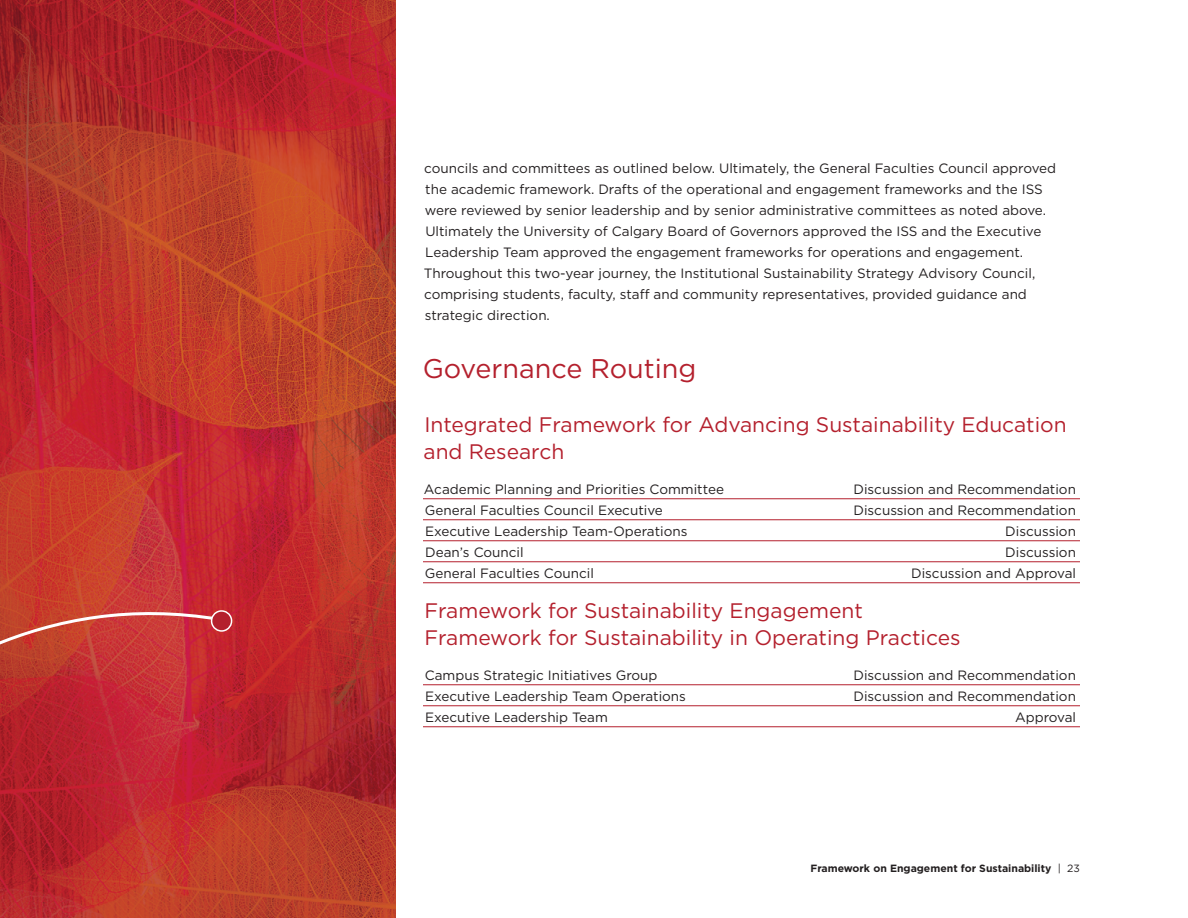
<style>
.page{position:relative;width:1188px;height:918px;background:#fff}
.page>*{position:absolute;margin:0;border:0;box-sizing:border-box;transform-origin:0 0}
.HED_2{font:27px "Gotham";color:#b4202d}
.HED_3{font:21px/27px "Gotham";color:#b4202d}
.BODY_copy{font:13.5px/21px "Gotham";color:#231f20}
.t1{font:700 10.5px "Gotham";color:#231f20}
.s1{font-weight:400}
</style>
<div class="page">
<svg style="left:0;top:0;width:396px;height:918px;background:#ba322b"></svg>
<hr style="left:423px;top:498px;width:657px;height:1px;background:#b4202d">
<hr style="left:423px;top:519px;width:657px;height:1px;background:#b4202d">
<hr style="left:423px;top:540px;width:657px;height:1px;background:#b4202d">
<hr style="left:423px;top:561px;width:657px;height:1px;background:#b4202d">
<hr style="left:423px;top:582px;width:657px;height:1px;background:#b4202d">
<hr style="left:423px;top:684px;width:657px;height:1px;background:#b4202d">
<hr style="left:423px;top:705px;width:657px;height:1px;background:#b4202d">
<hr style="left:423px;top:726px;width:657px;height:1px;background:#b4202d">
<svg style="left:0;top:590px;width:232px;height:165px;background:#c33336"></svg>
<p class="BODY_copy" style="left:424px;top:157px;width:634px">councils and committees as outlined below. Ultimately, the General Faculties Council approved the academic framework. Drafts of the operational and engagement frameworks and the ISS were reviewed by senior leadership and by senior administrative committees as noted above.<br>Ultimately the University of Calgary Board of Governors approved the ISS and the Executive Leadership Team approved the engagement frameworks for operations and engagement.<br>Throughout this two-year journey, the Institutional Sustainability Strategy Advisory Council, comprising students, faculty, staff and community representatives, provided guidance and strategic direction.</p>
<p class="HED_2" style="left:423px;top:351px;width:275px">Governance Routing</p>
<p class="HED_3" style="left:424px;top:411px;width:645px">Integrated Framework for Advancing Sustainability Education and Research</p>
<p class="BODY_copy" style="left:424px;top:478px;width:302px">Academic Planning and Priorities Committee</p>
<p class="BODY_copy" style="left:853px;top:478px;width:224px">Discussion and Recommendation</p>
<p class="BODY_copy" style="left:425px;top:499px;width:240px">General Faculties Council Executive</p>
<p class="BODY_copy" style="left:853px;top:499px;width:224px">Discussion and Recommendation</p>
<p class="BODY_copy" style="left:425px;top:520px;width:264px">Executive Leadership Team-Operations</p>
<p class="BODY_copy" style="left:1005px;top:520px;width:72px">Discussion</p>
<p class="BODY_copy" style="left:425px;top:541px;width:100px">Dean’s Council</p>
<p class="BODY_copy" style="left:1005px;top:541px;width:72px">Discussion</p>
<p class="BODY_copy" style="left:425px;top:562px;width:171px">General Faculties Council</p>
<p class="BODY_copy" style="left:911px;top:562px;width:166px">Discussion and Approval</p>
<p class="HED_3" style="left:425px;top:597px;width:538px">Framework for Sustainability Engagement<br>Framework for Sustainability in Operating Practices</p>
<p class="BODY_copy" style="left:425px;top:664px;width:234px">Campus Strategic Initiatives Group</p>
<p class="BODY_copy" style="left:853px;top:664px;width:224px">Discussion and Recommendation</p>
<p class="BODY_copy" style="left:425px;top:685px;width:262px">Executive Leadership Team Operations</p>
<p class="BODY_copy" style="left:853px;top:685px;width:224px">Discussion and Recommendation</p>
<p class="BODY_copy" style="left:425px;top:706px;width:184px">Executive Leadership Team</p>
<p class="BODY_copy" style="left:1015px;top:706px;width:63px">Approval</p>
<p class="t1" style="left:810px;top:862px;width:271px">Framework on Engagement for Sustainability <span class="s1">| 23</span></p>
</div>
